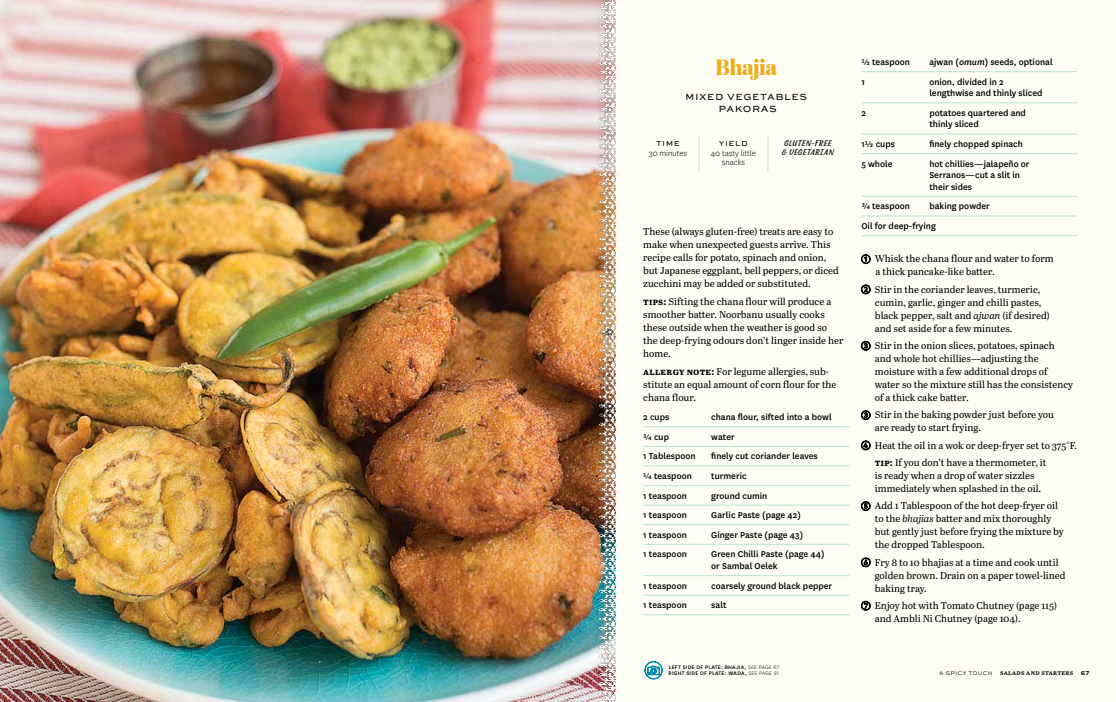
<style>
.page{position:relative;width:1116px;height:702px;background:#fffef6}
.page>*{position:absolute;margin:0;border:0;box-sizing:border-box;transform-origin:0 0}
.t1{font:700 22px "Domaine Display Narrow";color:#f3a916}
.t2{font:11px/12px "Sweet Sans Pro";letter-spacing:.05em;color:#000;text-align:center}
.t3{font:9.9px/13px "Abril Text";color:#000}
.t4{font:500 9.9px/11.6px "National";color:#000}
.t5{font:300 8.9px/9px "National";color:#000;text-align:center}
.t6{font:8.9px "Sweet Sans Pro";letter-spacing:.06em;color:#000}
.t7{font:700 8px/9.6px "FS Shepton";letter-spacing:.03em;color:#000}
.t8{font:600 7px "Abril Text";letter-spacing:.035em;color:#000}
.t9{font:500 6px/6.8px "National";letter-spacing:.04em;color:#000}
.s1{font-weight:700}
.s2{font-weight:300}
.s3{font-style:italic}
.s4{font-family:"AST numerals";font-size:12px}
.s5{font-family:"Sweet Sans Pro";font-weight:300;font-size:6.7px}
.s6{font-family:"Sweet Sans Pro";font-weight:700;font-size:6.7px}
</style>
<div class="page">
<img style="left:0;top:0;width:597px;height:702px">
<img style="left:597px;top:0;width:19px;height:702px">
<hr style="left:643px;top:426px;width:206px;height:1px;background:#c6e6d7">
<hr style="left:643px;top:446px;width:206px;height:1px;background:#c6e6d7">
<hr style="left:643px;top:465px;width:206px;height:2px;background:#c6e6d7">
<hr style="left:643px;top:485px;width:206px;height:1px;background:#c6e6d7">
<hr style="left:643px;top:505px;width:206px;height:1px;background:#c6e6d7">
<hr style="left:643px;top:524px;width:206px;height:1px;background:#c6e6d7">
<hr style="left:643px;top:544px;width:206px;height:1px;background:#c6e6d7">
<hr style="left:643px;top:575px;width:206px;height:1px;background:#c6e6d7">
<hr style="left:643px;top:595px;width:206px;height:1px;background:#c6e6d7">
<hr style="left:643px;top:614px;width:206px;height:1px;background:#c6e6d7">
<hr style="left:861px;top:71px;width:216px;height:1px;background:#c6e6d7">
<hr style="left:861px;top:102px;width:216px;height:1px;background:#c6e6d7">
<hr style="left:861px;top:133px;width:216px;height:2px;background:#c6e6d7">
<hr style="left:861px;top:153px;width:216px;height:1px;background:#c6e6d7">
<hr style="left:861px;top:196px;width:216px;height:1px;background:#c6e6d7">
<hr style="left:861px;top:215px;width:216px;height:2px;background:#c6e6d7">
<hr style="left:861px;top:235px;width:216px;height:1px;background:#c6e6d7">
<svg style="left:861px;top:254px;width:10px;height:10px"></svg>
<svg style="left:861px;top:285px;width:10px;height:9px"></svg>
<svg style="left:861px;top:341px;width:10px;height:10px"></svg>
<svg style="left:861px;top:410px;width:10px;height:10px"></svg>
<svg style="left:861px;top:440px;width:10px;height:10px"></svg>
<svg style="left:861px;top:501px;width:10px;height:10px"></svg>
<svg style="left:861px;top:557px;width:10px;height:10px"></svg>
<svg style="left:861px;top:601px;width:10px;height:10px"></svg>
<hr style="left:699px;top:136px;width:1px;height:36px;background:#c6e6d7">
<hr style="left:768px;top:136px;width:1px;height:36px;background:#c6e6d7">
<svg style="left:645px;top:661px;width:18px;height:18px"></svg>
<h1 class="t1" style="left:716px;top:53px;width:63px">Bhajia</h1>
<p class="t2" style="left:685px;top:90px;width:124px">mixed vegetables pakoras</p>
<p class="t6" style="left:656px;top:137px;width:25px">time</p>
<p class="t5" style="left:649px;top:149px;width:40px">30 minutes</p>
<p class="t6" style="left:719px;top:137px;width:31px">yield</p>
<p class="t5" style="left:711px;top:149px;width:47px">40 tasty little snacks</p>
<p class="t7" style="left:782px;top:138px;width:54px">GLUTEN-FREE &amp; VEGETARIAN</p>
<p class="t3" style="left:643px;top:224px;width:197px">These (always gluten-free) treats are easy to make when unexpected guests arrive. This recipe calls for potato, spinach and onion, but Japanese eggplant, bell peppers, or diced zucchini may be added or substituted.</p>
<p class="t3" style="left:643px;top:294px;width:202px"><span class="s1">tips:</span> Sifting the chana flour will produce a smoother batter. Noorbanu usually cooks these outside when the weather is good so the deep-frying odours don’t linger inside her home.</p>
<p class="t3" style="left:643px;top:364px;width:195px"><span class="s1">allergy note:</span> For legume allergies, sub&shy;stitute an equal amount of corn flour for the chana flour.</p>
<p class="t4" style="left:643px;top:411px;width:28px">2 cups</p>
<p class="t4" style="left:711px;top:411px;width:122px">chana flour, sifted into a bowl</p>
<p class="t4" style="left:643px;top:430px;width:27px">¾ cup</p>
<p class="t4" style="left:711px;top:430px;width:25px">water</p>
<p class="t4" style="left:643px;top:450px;width:54px">1 Tablespoon</p>
<p class="t4" style="left:711px;top:450px;width:108px">finely cut coriander leaves</p>
<p class="t4" style="left:643px;top:470px;width:50px">¼ teaspoon</p>
<p class="t4" style="left:711px;top:470px;width:37px">turmeric</p>
<p class="t4" style="left:643px;top:489px;width:45px">1 teaspoon</p>
<p class="t4" style="left:711px;top:489px;width:58px">ground cumin</p>
<p class="t4" style="left:643px;top:509px;width:45px">1 teaspoon</p>
<p class="t4" style="left:711px;top:509px;width:91px">Garlic Paste (page 42)</p>
<p class="t4" style="left:643px;top:528px;width:45px">1 teaspoon</p>
<p class="t4" style="left:711px;top:528px;width:93px">Ginger Paste (page 43)</p>
<p class="t4" style="left:643px;top:548px;width:45px">1 teaspoon</p>
<p class="t4" style="left:711px;top:548px;width:115px">Green Chilli Paste (page 44) or Sambal Oelek</p>
<p class="t4" style="left:643px;top:579px;width:45px">1 teaspoon</p>
<p class="t4" style="left:711px;top:579px;width:122px">coarsely ground black pepper</p>
<p class="t4" style="left:643px;top:599px;width:45px">1 teaspoon</p>
<p class="t4" style="left:711px;top:599px;width:17px">salt</p>
<p class="t9" style="left:669px;top:663px;width:112px">LEFT SIDE OF PLATE: BHAJIA, <span class="s2">SEE PAGE 67<br></span>RIGHT SIDE OF PLATE: WADA, <span class="s2">SEE PAGE 91</span></p>
<p class="t4" style="left:861px;top:56px;width:50px">½ teaspoon</p>
<p class="t4" style="left:929px;top:56px;width:125px">ajwan (<span class="s3">omum</span>) seeds, optional</p>
<p class="t4" style="left:861px;top:75px;width:5px">1</p>
<p class="t4" style="left:929px;top:75px;width:115px">onion, divided in 2 lengthwise and thinly sliced</p>
<p class="t4" style="left:861px;top:106px;width:6px">2</p>
<p class="t4" style="left:929px;top:106px;width:98px">potatoes quartered and thinly sliced</p>
<p class="t4" style="left:861px;top:138px;width:35px">1½ cups</p>
<p class="t4" style="left:929px;top:138px;width:95px">finely chopped spinach</p>
<p class="t4" style="left:861px;top:157px;width:33px">5 whole</p>
<p class="t4" style="left:929px;top:157px;width:102px">hot chillies—jalapeño or<br>Serranos—cut a slit in their sides</p>
<p class="t4" style="left:861px;top:200px;width:50px">¾ teaspoon</p>
<p class="t4" style="left:861px;top:196px;width:130px;line-height:19.6px;text-indent:68px">baking powder<br>Oil for deep-frying</p>
<p class="t3" style="left:875px;top:252px;width:180px;text-indent:-14px"><span class="s4">A</span> Whisk the chana flour and water to form a thick pancake-like batter.</p>
<p class="t3" style="left:875px;top:282px;width:176px;text-indent:-14px"><span class="s4">B</span> Stir in the coriander leaves, turmeric, cumin, garlic, ginger and chilli pastes, black pepper, salt and <span class="s3">ajwan</span> (if desired) and set aside for a few minutes.</p>
<p class="t3" style="left:875px;top:339px;width:200px;text-indent:-14px"><span class="s4">C</span> Stir in the onion slices, potatoes, spinach and whole hot chillies—adjusting the moisture with a few additional drops of water so the mixture still has the consistency of a thick cake batter.</p>
<p class="t3" style="left:875px;top:408px;width:181px;text-indent:-14px"><span class="s4">C</span> Stir in the baking powder just before you are ready to start frying.</p>
<p class="t3" style="left:875px;top:436px;width:204px;line-height:17.3px;text-indent:-13px"><span class="s4">D</span> Heat the oil in a wok or deep-fryer set to 375°F. <span class="s1">tip:</span> If you don’t have a thermometer, it</p>
<p class="t3" style="left:875px;top:469px;width:168px">is ready when a drop of water sizzles immediately when splashed in the oil.</p>
<p class="t3" style="left:875px;top:499px;width:190px;text-indent:-14px"><span class="s4">E</span> Add 1 Tablespoon of the hot deep-fryer oil to the <span class="s3">bhajias</span> batter and mix thoroughly but gently just before frying the mixture by the dropped Tablespoon.</p>
<p class="t3" style="left:875px;top:555px;width:192px;text-indent:-14px"><span class="s4">F</span> Fry 8 to 10 bhajias at a time and cook until golden brown. Drain on a paper towel-lined baking tray.</p>
<p class="t3" style="left:875px;top:599px;width:184px;text-indent:-14px"><span class="s4">G</span> Enjoy hot with Tomato Chutney (page 115) and Ambli Ni Chutney (page 104).</p>
<p class="t8" style="left:939px;top:668px;width:152px"><span class="s5">a spicy touch</span> salads and starters <span class="s6">67</span></p>
</div>
